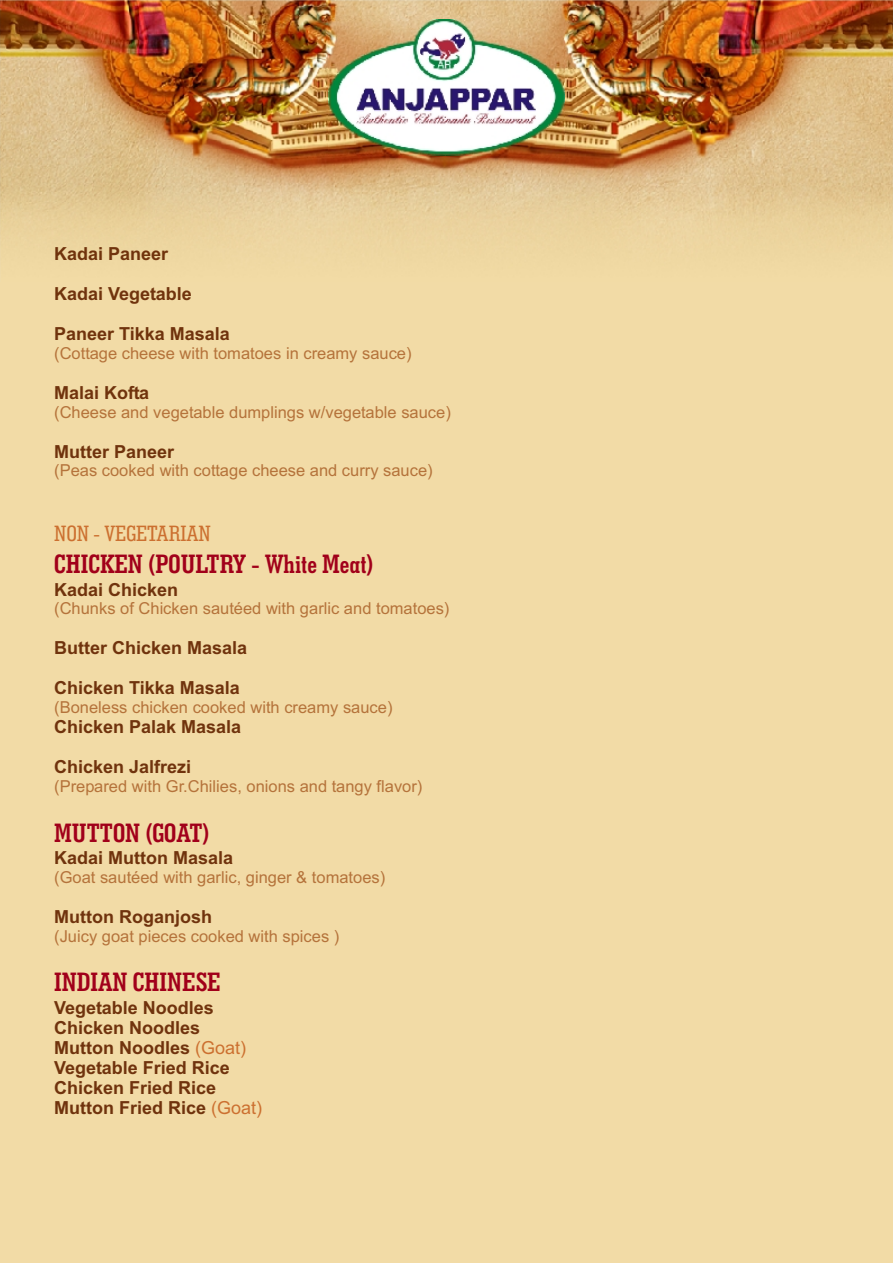
<style>
.page{position:relative;width:894px;height:1263px;background:#fff}
.page>*{position:absolute;margin:0;border:0;box-sizing:border-box;transform-origin:0 0}
.t1{font:700 27px "Geo Slab 703 Md Cn BT";color:#a1001a}
.t2{font:22.5px "Geo Slab 703 Md Cn BT";color:#cc7030}
.t3{font:700 18px/20.1px "Arial";color:#70330d}
.t4{font:16.5px "Arial";color:#b5733b}
.s1{font-weight:400;color:#cc7030}
</style>
<div class="page">
<div style="left:0;top:0;width:893px;height:1263px;background:#f2dba6"></div>
<img style="left:0;top:0;width:893px;height:246px">
<img style="left:328px;top:19px;width:237px;height:136px">
<p class="t3" style="left:54px;top:245px;width:116px">Kadai Paneer</p>
<p class="t3" style="left:54px;top:285px;width:139px">Kadai Vegetable</p>
<p class="t3" style="left:54px;top:326px;width:177px">Paneer Tikka Masala</p>
<p class="t4" style="left:54px;top:347px;width:359px">(Cottage cheese with tomatoes in creamy sauce)</p>
<p class="t3" style="left:54px;top:384px;width:97px">Malai Kofta</p>
<p class="t4" style="left:54px;top:406px;width:398px">(Cheese and vegetable dumplings w/vegetable sauce)</p>
<p class="t3" style="left:54px;top:443px;width:122px">Mutter Paneer</p>
<p class="t4" style="left:54px;top:464px;width:380px">(Peas cooked with cottage cheese and curry sauce)</p>
<h2 class="t2" style="left:54px;top:524px;width:158px">NON - VEGETARIAN</h2>
<h1 class="t1" style="left:54px;top:552px;width:321px">CHICKEN (POULTRY - White Meat)</h1>
<p class="t3" style="left:54px;top:581px;width:126px">Kadai Chicken</p>
<p class="t4" style="left:54px;top:602px;width:397px">(Chunks of Chicken sautéed with garlic and tomatoes)</p>
<p class="t3" style="left:54px;top:639px;width:195px">Butter Chicken Masala</p>
<p class="t3" style="left:54px;top:670px;width:189px;line-height:38.5px">Chicken Tikka Masala<br>Chicken Palak Masala</p>
<p class="t3" style="left:54px;top:758px;width:139px">Chicken Jalfrezi</p>
<p class="t4" style="left:54px;top:701px;width:340px">(Boneless chicken cooked with creamy sauce)</p>
<p class="t4" style="left:54px;top:780px;width:370px">(Prepared with Gr.Chilies, onions and tangy flavor)</p>
<h1 class="t1" style="left:54px;top:821px;width:157px">MUTTON (GOAT)</h1>
<p class="t3" style="left:54px;top:849px;width:181px">Kadai Mutton Masala</p>
<p class="t4" style="left:54px;top:871px;width:333px">(Goat sautéed with garlic, ginger &amp; tomatoes)</p>
<p class="t3" style="left:54px;top:908px;width:159px">Mutton Roganjosh</p>
<p class="t4" style="left:54px;top:930px;width:287px">(Juicy goat pieces cooked with spices )</p>
<h1 class="t1" style="left:54px;top:971px;width:168px">INDIAN CHINESE</h1>
<p class="t3" style="left:54px;top:999px;width:210px">Vegetable Noodles<br>Chicken Noodles<br>Mutton Noodles <span class="s1">(Goat)<br></span>Vegetable Fried Rice<br>Chicken Fried Rice<br>Mutton Fried Rice <span class="s1">(Goat)</span></p>
</div>
